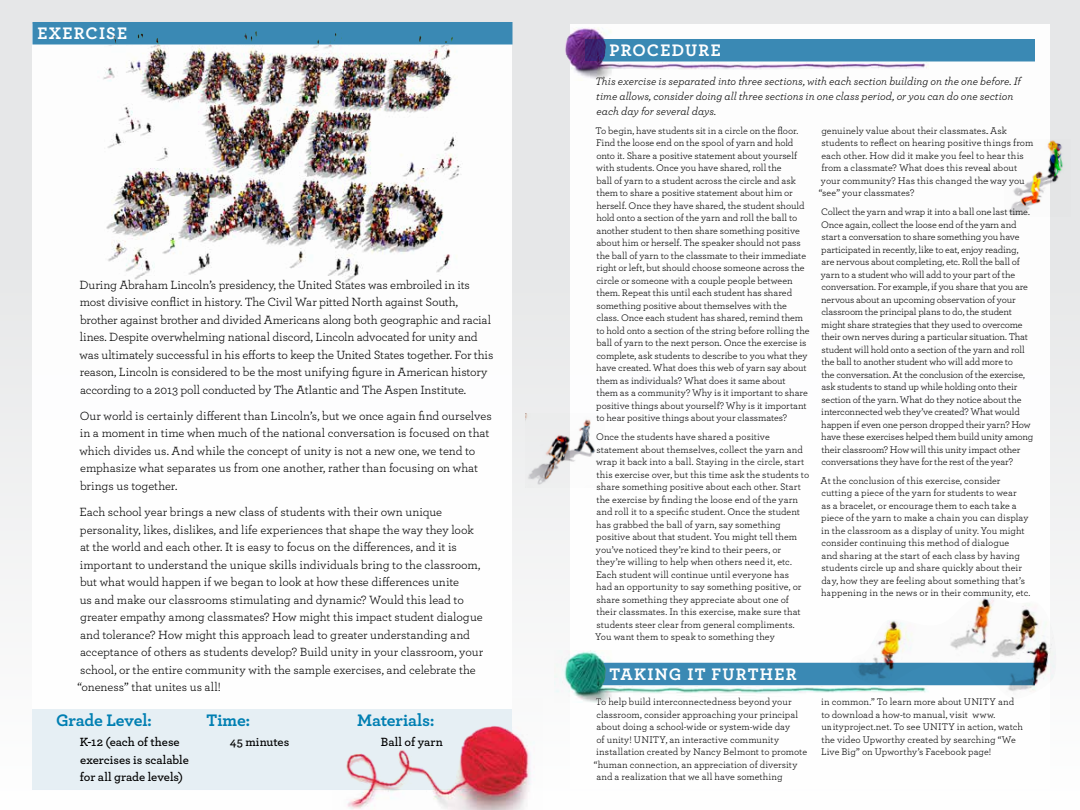
<style>
.page{position:relative;width:1080px;height:810px;background:#fff}
.page>*{position:absolute;margin:0;border:0;box-sizing:border-box;transform-origin:0 0}
.t1{font:700 17.5px "Archer";letter-spacing:.07em;color:#fff}
.t2{font:700 17.5px "Archer";letter-spacing:-.01em;color:#007fb2}
.t3{font:12.5px/17.5px "Archer";letter-spacing:-.01em;color:#000}
.t4{font:600 12.5px/17.5px "Archer";color:#000}
.t5{font:italic 11.25px/15px "Archer";color:#000}
.t6{font:10px/12.5px "Archer";letter-spacing:-.005em;color:#000}
</style>
<div class="page">
<div style="left:0;top:0;width:540px;height:810px;background:linear-gradient(to bottom,#e0e2e3,#fcfcfc)"></div>
<div style="left:32px;top:24px;width:480px;height:765px;background:#fff"></div>
<div style="left:540px;top:0;width:540px;height:810px;background:linear-gradient(to right,#f1f2f2,#f1f2f2)"></div>
<div style="left:570px;top:24px;width:480px;height:765px;background:#fff"></div>
<div style="left:32px;top:709px;width:480px;height:80px;background:#e6eff4"></div>
<div style="left:585px;top:39px;width:450px;height:22px;background:#3a89b4"></div>
<div style="left:32px;top:22px;width:480px;height:22px;background:#3a89b4"></div>
<img style="left:876px;top:596px;width:182px;height:103px">
<img style="left:525px;top:414px;width:71px;height:74px">
<img style="left:1008px;top:139px;width:63px;height:77px">
<img style="left:333px;top:698px;width:209px;height:112px">
<img style="left:554px;top:28px;width:379px;height:52px">
<img style="left:554px;top:650px;width:379px;height:53px">
<img style="left:98px;top:31px;width:365px;height:252px">
<h1 class="t1" style="left:37px;top:20px;width:91px">EXERCISE</h1>
<p class="t3" style="left:79px;top:275px;width:416px">During Abraham Lincoln’s presidency, the United States was embroiled in its most divisive conflict in history. The Civil War pitted North against South, brother against brother and divided Americans along both geographic and racial lines. Despite overwhelming national discord, Lincoln advocated for unity and was ultimately successful in his efforts to keep the United States together. For this reason, Lincoln is considered to be the most unifying figure in American history according to a 2013 poll conducted by The Atlantic and The Aspen Institute.</p>
<p class="t3" style="left:79px;top:406px;width:414px">Our world is certainly different than Lincoln’s, but we once again find ourselves in a moment in time when much of the national conversation is focused on that which divides us. And while the concept of unity is not a new one, we tend to emphasize what separates us from one another, rather than focusing on what brings us together.</p>
<p class="t3" style="left:77px;top:503px;width:407px">Each school year brings a new class of students with their own unique personality, likes, dislikes, and life experiences that shape the way they look at the world and each other. It is easy to focus on the differences, and it is important to understand the unique skills individuals bring to the classroom, but what would happen if we began to look at how these differences unite<br>us and make our classrooms stimulating and dynamic? Would this lead to greater empathy among classmates? How might this impact student dialogue and tolerance? How might this approach lead to greater understanding and acceptance of others as students develop? Build unity in your classroom, your school, or the entire community with the sample exercises, and celebrate the “oneness” that unites us all!</p>
<h1 class="t2" style="left:56px;top:707px;width:98px">Grade Level:</h1>
<p class="t4" style="left:80px;top:733px;width:111px">K-12 (each of these exercises is scalable for all grade levels)</p>
<h1 class="t2" style="left:357px;top:707px;width:79px">Materials:</h1>
<p class="t4" style="left:381px;top:733px;width:63px">Ball of yarn</p>
<h1 class="t2" style="left:207px;top:707px;width:45px">Time:</h1>
<p class="t4" style="left:230px;top:733px;width:61px">45 minutes</p>
<h1 class="t1" style="left:610px;top:37px;width:113px">PROCEDURE</h1>
<p class="t5" style="left:595px;top:73px;width:427px">This exercise is separated into three sections, with each section building on the one before. If time allows, consider doing all three sections in one class period, or you can do one section each day for several days.</p>
<p class="t6" style="left:596px;top:124px;width:216px">To begin, have students sit in a circle on the floor.<br>Find the loose end on the spool of yarn and hold onto it. Share a positive statement about yourself with students. Once you have shared, roll the<br>ball of yarn to a student across the circle and ask them to share a positive statement about him or herself. Once they have shared, the student should hold onto a section of the yarn and roll the ball to another student to then share something positive about him or herself. The speaker should not pass the ball of yarn to the classmate to their immediate right or left, but should choose someone across the circle or someone with a couple people between them. Repeat this until each student has shared something positive about themselves with the class. Once each student has shared, remind them to hold onto a section of the string before rolling the ball of yarn to the next person. Once the exercise is complete, ask students to describe to you what they have created. What does this web of yarn say about them as individuals? What does it same about<br>them as a community? Why is it important to share positive things about yourself? Why is it important to hear positive things about your classmates?</p>
<p class="t6" style="left:595px;top:430px;width:215px">Once the students have shared a positive statement about themselves, collect the yarn and wrap it back into a ball. Staying in the circle, start this exercise over, but this time ask the students to share something positive about each other. Start the exercise by finding the loose end of the yarn and roll it to a specific student. Once the student has grabbed the ball of yarn, say something positive about that student. You might tell them you’ve noticed they’re kind to their peers, or they’re willing to help when others need it, etc.<br>Each student will continue until everyone has<br>had an opportunity to say something positive, or share something they appreciate about one of their classmates. In this exercise, make sure that students steer clear from general compliments.<br>You want them to speak to something they</p>
<p class="t6" style="left:819px;top:124px;width:216px">genuinely value about their classmates. Ask students to reflect on hearing positive things from each other. How did it make you feel to hear this from a classmate? What does this reveal about your community? Has this changed the way you “see” your classmates?</p>
<p class="t6" style="left:821px;top:205px;width:214px">Collect the yarn and wrap it into a ball one last time.<br>Once again, collect the loose end of the yarn and start a conversation to share something you have participated in recently, like to eat, enjoy reading, are nervous about completing, etc. Roll the ball of yarn to a student who will add to your part of the conversation. For example, if you share that you are nervous about an upcoming observation of your classroom the principal plans to do, the student might share strategies that they used to overcome their own nerves during a particular situation. That student will hold onto a section of the yarn and roll the ball to another student who will add more to<br>the conversation. At the conclusion of the exercise, ask students to stand up while holding onto their section of the yarn. What do they notice about the interconnected web they’ve created? What would happen if even one person dropped their yarn? How have these exercises helped them build unity among their classroom? How will this unity impact other conversations they have for the rest of the year?</p>
<p class="t6" style="left:821px;top:474px;width:211px">At the conclusion of this exercise, consider cutting a piece of the yarn for students to wear<br>as a bracelet, or encourage them to each take a piece of the yarn to make a chain you can display in the classroom as a display of unity. You might consider continuing this method of dialogue<br>and sharing at the start of each class by having students circle up and share quickly about their day, how they are feeling about something that’s happening in the news or in their community, etc.</p>
<h1 class="t1" style="left:610px;top:661px;width:189px">TAKING IT FURTHER</h1>
<p class="t6" style="left:594px;top:695px;width:215px">To help build interconnectedness beyond your classroom, consider approaching your principal about doing a school-wide or system-wide day<br>of unity! UNITY, an interactive community installation created by Nancy Belmont to promote “human connection, an appreciation of diversity and a realization that we all have something</p>
<p class="t6" style="left:821px;top:695px;width:204px">in common.” To learn more about UNITY and to download a how-to manual, visit www. unityproject.net. To see UNITY in action, watch the video Upworthy created by searching “We Live Big” on Upworthy’s Facebook page!</p>
</div>
